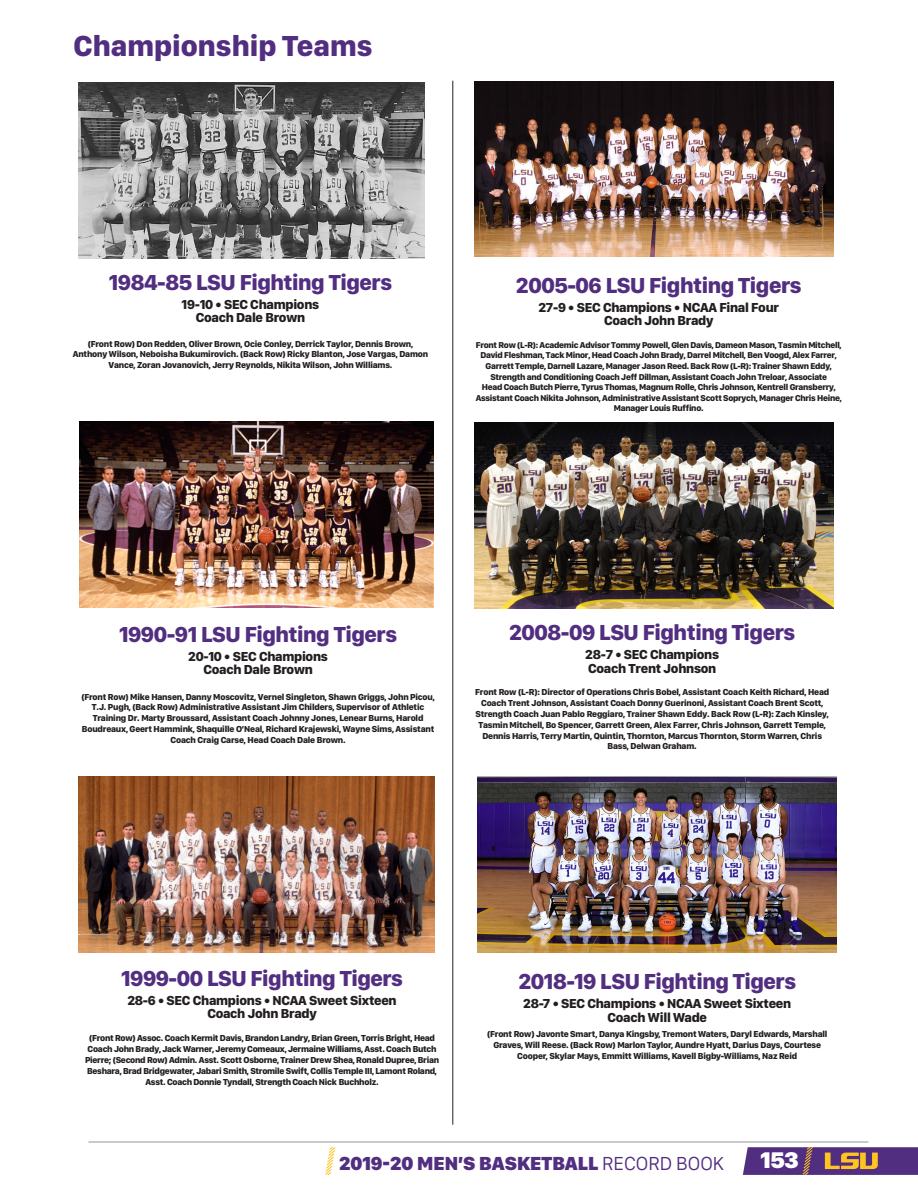
<style>
.page{position:relative;width:918px;height:1188px;background:#fff}
.page>*{position:absolute;margin:0;border:0;box-sizing:border-box;transform-origin:0 0}
.t1{font:800 30px "San Francisco Display";color:#522e81}
.t2{font:900 23.55px "San Francisco Display";color:#fff}
.t3{font:800 22.5px "San Francisco Display";letter-spacing:-.02em;color:#522e81}
.t4{font:900 19.65px "San Francisco Display";color:#522e81}
.t5{font:800 13.5px "San Francisco Display";letter-spacing:-.02em;color:#231f20}
.t6{font:800 9px/10.8px "San Francisco Display";letter-spacing:-.02em;color:#231f20;text-align:center}
.t7{font:800 8.85px/10.6px "San Francisco Display";letter-spacing:-.03em;color:#231f20;text-align:center}
.s1{font-weight:400}
</style>
<div class="page">
<svg style="left:743px;top:1141px;width:175px;height:34px"></svg>
<div style="left:786px;top:1137px;width:51px;height:10px;background:#fff"></div>
<svg style="left:325px;top:1147px;width:11px;height:28px"></svg>
<hr style="left:88px;top:1142px;width:780px;height:1px;background:#939598">
<hr style="left:452px;top:81px;width:1px;height:1044px;background:#231f20">
<img style="left:79px;top:421px;width:354px;height:186px">
<img style="left:79px;top:82px;width:345px;height:176px">
<img style="left:478px;top:776px;width:359px;height:176px">
<img style="left:78px;top:777px;width:356px;height:176px">
<img style="left:474px;top:82px;width:360px;height:175px">
<img style="left:474px;top:422px;width:360px;height:186px">
<p class="t1" style="left:74px;top:27px;width:300px">Championship Teams</p>
<p class="t3" style="left:109px;top:269px;width:285px">1984-85 LSU Fighting Tigers</p>
<p class="t5" style="left:182px;top:296px;width:139px">19-10 • SEC Champions</p>
<p class="t5" style="left:196px;top:310px;width:111px">Coach Dale Brown</p>
<p class="t6" style="left:73px;top:338px;width:357px">(Front Row) Don Redden, Oliver Brown, Ocie Conley, Derrick Taylor, Dennis Brown,<br>Anthony Wilson, Neboisha Bukumirovich. (Back Row) Ricky Blanton, Jose Vargas, Damon<br>Vance, Zoran Jovanovich, Jerry Reynolds, Nikita Wilson, John Williams.</p>
<p class="t3" style="left:516px;top:271px;width:287px">2005-06 LSU Fighting Tigers</p>
<p class="t5" style="left:538px;top:299px;width:242px">27-9 • SEC Champions • NCAA Final Four</p>
<p class="t5" style="left:604px;top:312px;width:111px">Coach John Brady</p>
<p class="t7" style="left:476px;top:339px;width:368px">Front Row (L-R): Academic Advisor Tommy Powell, Glen Davis, Dameon Mason, Tasmin Mitchell, David Fleshman, Tack Minor, Head Coach John Brady, Darrel Mitchell, Ben Voogd, Alex Farrer, Garrett Temple, Darnell Lazare, Manager Jason Reed. Back Row (L-R): Trainer Shawn Eddy, Strength and Conditioning Coach Jeff Dillman, Assistant Coach John Treloar, Associate<br>Head Coach Butch Pierre, Tyrus Thomas, Magnum Rolle, Chris Johnson, Kentrell Gransberry, Assistant Coach Nikita Johnson, Administrative Assistant Scott Soprych, Manager Chris Heine, Manager Louis Ruffino.</p>
<p class="t3" style="left:119px;top:621px;width:280px">1990-91 LSU Fighting Tigers</p>
<p class="t5" style="left:188px;top:648px;width:141px">20-10 • SEC Champions</p>
<p class="t5" style="left:203px;top:662px;width:111px">Coach Dale Brown</p>
<p class="t6" style="left:81px;top:691px;width:355px">(Front Row) Mike Hansen, Danny Moscovitz, Vernel Singleton, Shawn Griggs, John Picou, T.J. Pugh, (Back Row) Administrative Assistant Jim Childers, Supervisor of Athletic Training Dr. Marty Broussard, Assistant Coach Johnny Jones, Lenear Burns, Harold Boudreaux, Geert Hammink, Shaquille O’Neal, Richard Krajewski, Wayne Sims, Assistant Coach Craig Carse, Head Coach Dale Brown.</p>
<p class="t3" style="left:509px;top:619px;width:288px">2008-09 LSU Fighting Tigers</p>
<p class="t5" style="left:585px;top:646px;width:135px">28-7 • SEC Champions</p>
<p class="t5" style="left:588px;top:660px;width:130px">Coach Trent Johnson</p>
<p class="t6" style="left:475px;top:687px;width:356px">Front Row (L-R): Director of Operations Chris Bobel, Assistant Coach Keith Richard, Head Coach Trent Johnson, Assistant Coach Donny Guerinoni, Assistant Coach Brent Scott, Strength Coach Juan Pablo Reggiaro, Trainer Shawn Eddy. Back Row (L-R): Zach Kinsley, Tasmin Mitchell, Bo Spencer, Garrett Green, Alex Farrer, Chris Johnson, Garrett Temple, Dennis Harris, Terry Martin, Quintin, Thornton, Marcus Thornton, Storm Warren, Chris Bass, Delwan Graham.</p>
<p class="t3" style="left:121px;top:964px;width:283px">1999-00 LSU Fighting Tigers</p>
<p class="t5" style="left:127px;top:992px;width:271px">28-6 • SEC Champions • NCAA Sweet Sixteen</p>
<p class="t5" style="left:207px;top:1005px;width:111px">Coach John Brady</p>
<p class="t6" style="left:85px;top:1033px;width:356px">(Front Row) Assoc. Coach Kermit Davis, Brandon Landry, Brian Green, Torris Bright, Head Coach John Brady, Jack Warner, Jeremy Comeaux, Jermaine Williams, Asst. Coach Butch Pierre; (Second Row) Admin. Asst. Scott Osborne, Trainer Drew Shea, Ronald Dupree, Brian Beshara, Brad Bridgewater, Jabari Smith, Stromile Swift, Collis Temple III, Lamont Roland, Asst. Coach Donnie Tyndall, Strength Coach Nick Buchholz.</p>
<p class="t3" style="left:518px;top:968px;width:279px">2018-19 LSU Fighting Tigers</p>
<p class="t5" style="left:523px;top:995px;width:270px">28-7 • SEC Champions • NCAA Sweet Sixteen</p>
<p class="t5" style="left:608px;top:1009px;width:101px">Coach Will Wade</p>
<p class="t6" style="left:487px;top:1029px;width:342px">(Front Row) Javonte Smart, Danya Kingsby, Tremont Waters, Daryl Edwards, Marshall<br>Graves, Will Reese. (Back Row) Marlon Taylor, Aundre Hyatt, Darius Days, Courtese<br>Cooper, Skylar Mays, Emmitt Williams, Kavell Bigby-Williams, Naz Reid</p>
<h3 class="t4" style="left:339px;top:1151px;width:386px">2019-20 MEN’S BASKETBALL <span class="s1">RECORD BOOK</span></h3>
<h2 class="t2" style="left:760px;top:1145px;width:40px">153</h2>
</div>
